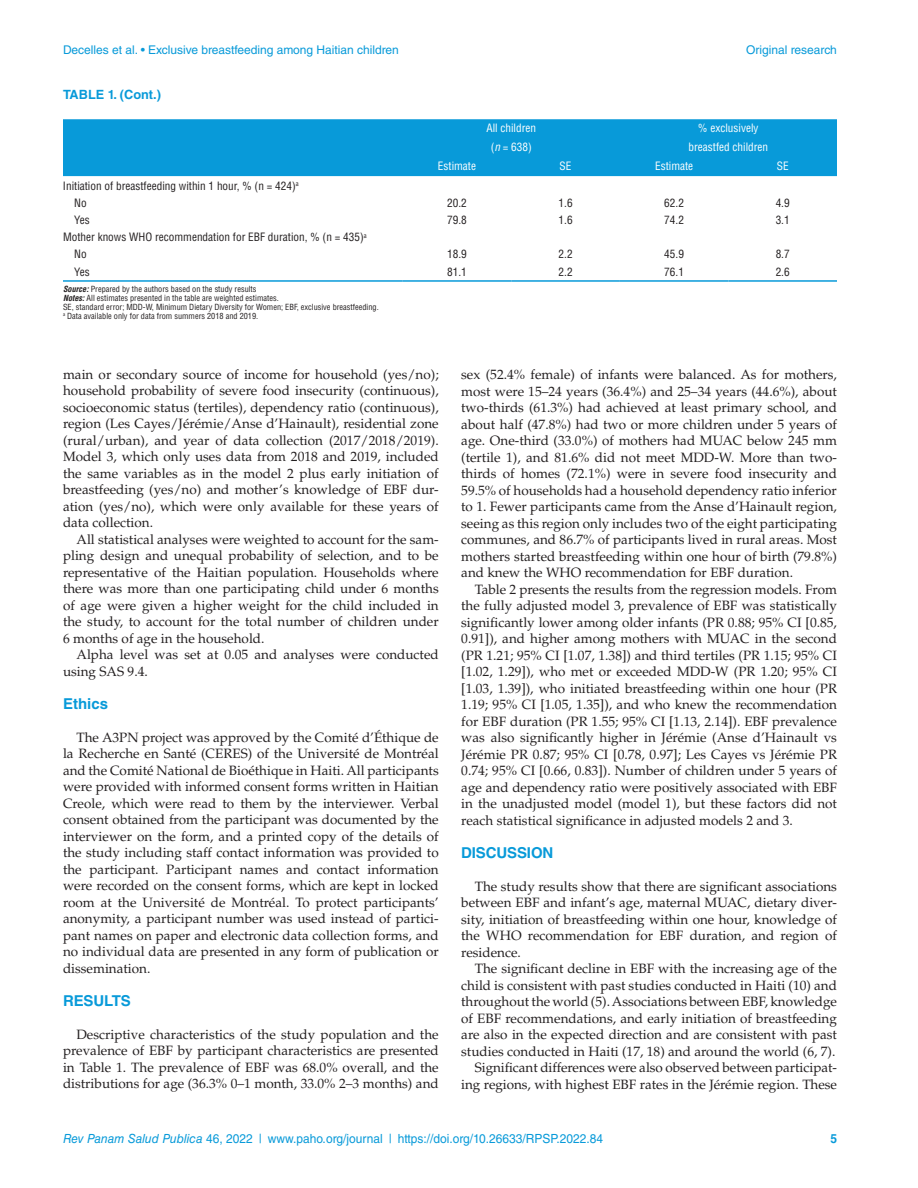
<style>
.page{position:relative;width:918px;height:1188px;background:#fff}
.page>*{position:absolute;margin:0;border:0;box-sizing:border-box;transform-origin:0 0}
.t1{font:700 15px "Helvetica LT Std";letter-spacing:-.01em;color:#089ad9}
.t2{font:13.5px/16.5px "Palatino LT Std";color:#231f20;text-align:justify}
.t3{font:700 12.75px "Helvetica LT Std";color:#089ad9}
.t4{font:12.6px "Helvetica LT Std";color:#089ad9;scale:.95 1}
.t5{font:700 12.6px "Helvetica LT Std";color:#089ad9;scale:.95 1}
.t6{font:12px "Helvetica LT Std";color:#089ad9}
.t7{font:condensed 11.25px/17.2px "Helvetica LT Std";color:#231f20}
.t8{font:condensed 11.25px "Helvetica LT Std";color:#fff}
.t9{font:condensed 8.25px/9px "Helvetica LT Std";color:#231f20}
.s1{font-style:italic}
.s2{font-weight:700;font-style:italic}
</style>
<div class="page">
<div style="left:63px;top:119px;width:774px;height:57px;background:#089ad9"></div>
<hr style="left:63px;top:280px;width:340px;height:2px;background:#089ad9">
<hr style="left:403px;top:280px;width:108px;height:2px;background:#089ad9">
<hr style="left:511px;top:280px;width:109px;height:2px;background:#089ad9">
<hr style="left:620px;top:280px;width:108px;height:2px;background:#089ad9">
<hr style="left:728px;top:280px;width:109px;height:2px;background:#089ad9">
<p class="t6" style="left:63px;top:43px;width:337px">Decelles et al. • Exclusive breastfeeding among Haitian children</p>
<p class="t6" style="left:746px;top:43px;width:92px">Original research</p>
<p class="t3" style="left:63px;top:87px;width:100px">TABLE 1. (Cont.)</p>
<p class="t7" style="left:74px;top:177px;width:226px;text-indent:-11px">Initiation of breastfeeding within 1 hour, % (n = 424)<sup>a<br></sup>No</p>
<p class="t8" style="left:486px;top:121px;width:51px">All children</p>
<p class="t8" style="left:698px;top:121px;width:62px">% exclusively</p>
<p class="t8" style="left:491px;top:140px;width:43px">(<span class="s1">n</span> = 638)</p>
<p class="t8" style="left:689px;top:140px;width:81px">breastfed children</p>
<p class="t8" style="left:438px;top:159px;width:40px">Estimate</p>
<p class="t8" style="left:560px;top:159px;width:13px">SE</p>
<p class="t8" style="left:655px;top:159px;width:40px">Estimate</p>
<p class="t8" style="left:777px;top:159px;width:13px">SE</p>
<p class="t7" style="left:447px;top:194px;width:21px">20.2</p>
<p class="t7" style="left:559px;top:194px;width:16px">1.6</p>
<p class="t7" style="left:664px;top:194px;width:21px">62.2</p>
<p class="t7" style="left:776px;top:194px;width:16px">4.9</p>
<p class="t7" style="left:74px;top:211px;width:17px">Yes</p>
<p class="t7" style="left:447px;top:211px;width:21px">79.8</p>
<p class="t7" style="left:559px;top:211px;width:16px">1.6</p>
<p class="t7" style="left:664px;top:211px;width:21px">74.2</p>
<p class="t7" style="left:776px;top:211px;width:16px">3.1</p>
<p class="t7" style="left:74px;top:228px;width:294px;text-indent:-11px">Mother knows WHO recommendation for EBF duration, % (n = 435)<sup>a<br></sup>No</p>
<p class="t7" style="left:447px;top:246px;width:21px">18.9</p>
<p class="t7" style="left:559px;top:246px;width:16px">2.2</p>
<p class="t7" style="left:664px;top:246px;width:21px">45.9</p>
<p class="t7" style="left:776px;top:246px;width:16px">8.7</p>
<p class="t7" style="left:74px;top:263px;width:17px">Yes</p>
<p class="t7" style="left:447px;top:263px;width:21px">81.1</p>
<p class="t7" style="left:559px;top:263px;width:16px">2.2</p>
<p class="t7" style="left:664px;top:263px;width:21px">76.1</p>
<p class="t7" style="left:776px;top:263px;width:16px">2.6</p>
<p class="t9" style="left:63px;top:285px;width:317px"><span class="s2">Source:</span> Prepared by the authors based on the study results<br><span class="s2">Notes:</span> All estimates presented in the table are weighted estimates.<br>SE, standard error; MDD-W, Minimum Dietary Diversity for Women; EBF, exclusive breastfeeding. <sup>a</sup> Data available only for data from summers 2018 and 2019.</p>
<p class="t2" style="left:63px;top:366px;width:377px">main or secondary source of income for household (yes/no); household probability of severe food insecurity (continuous), socioeconomic status (tertiles), dependency ratio (continuous), region (Les Cayes/Jérémie/Anse d’Hainault), residential zone (rural/urban), and year of data collection (2017/2018/2019).<br>Model 3, which only uses data from 2018 and 2019, included the same variables as in the model 2 plus early initiation of breastfeeding (yes/no) and mother’s knowledge of EBF dur&shy;ation (yes/no), which were only available for these years of data collection.</p>
<p class="t2" style="left:63px;top:531px;width:377px;text-indent:14px">All statistical analyses were weighted to account for the sam&shy;pling design and unequal probability of selection, and to be representative of the Haitian population. Households where there was more than one participating child under 6 months of age were given a higher weight for the child included in the study, to account for the total number of children under 6 months of age in the household.</p>
<p class="t2" style="left:63px;top:647px;width:377px;text-indent:14px">Alpha level was set at 0.05 and analyses were conducted using SAS 9.4.</p>
<p class="t1" style="left:63px;top:695px;width:47px">Ethics</p>
<p class="t2" style="left:63px;top:729px;width:377px;text-indent:14px">The A3PN project was approved by the Comité d’Éthique de la Recherche en Santé (CERES) of the Université de Montréal and the Comité National de Bioéthique in Haiti. All participants were provided with informed consent forms written in Haitian Creole, which were read to them by the interviewer. Verbal consent obtained from the participant was documented by the interviewer on the form, and a printed copy of the details of the study including staff contact information was provided to the participant. Participant names and contact information were recorded on the consent forms, which are kept in locked room at the Université de Montréal. To protect participants’ anonymity, a participant number was used instead of partici&shy;pant names on paper and electronic data collection forms, and no individual data are presented in any form of publication or dissemination.</p>
<p class="t1" style="left:63px;top:992px;width:69px">RESULTS</p>
<p class="t2" style="left:63px;top:1026px;width:377px;text-indent:14px">Descriptive characteristics of the study population and the prevalence of EBF by participant characteristics are presented in Table 1. The prevalence of EBF was 68.0% overall, and the distributions for age (36.3% 0–1 month, 33.0% 2–3 months) and</p>
<p class="t2" style="left:461px;top:367px;width:377px">sex (52.4% female) of infants were balanced. As for mothers, most were 15–24 years (36.4%) and 25–34 years (44.6%), about two-thirds (61.3%) had achieved at least primary school, and about half (47.8%) had two or more children under 5 years of age. One-third (33.0%) of mothers had MUAC below 245 mm (tertile 1), and 81.6% did not meet MDD-W. More than two&shy;thirds of homes (72.1%) were in severe food insecurity and 59.5% of households had a household dependency ratio inferior to 1. Fewer participants came from the Anse d’Hainault region, seeing as this region only includes two of the eight participating communes, and 86.7% of participants lived in rural areas. Most mothers started breastfeeding within one hour of birth (79.8%) and knew the WHO recommendation for EBF duration.</p>
<p class="t2" style="left:461px;top:581px;width:377px;text-indent:14px">Table 2 presents the results from the regression models. From the fully adjusted model 3, prevalence of EBF was statistically significantly lower among older infants (PR 0.88; 95% CI [0.85, 0.91]), and higher among mothers with MUAC in the second (PR 1.21; 95% CI [1.07, 1.38]) and third tertiles (PR 1.15; 95% CI [1.02, 1.29]), who met or exceeded MDD-W (PR 1.20; 95% CI [1.03, 1.39]), who initiated breastfeeding within one hour (PR 1.19; 95% CI [1.05, 1.35]), and who knew the recommendation for EBF duration (PR 1.55; 95% CI [1.13, 2.14]). EBF prevalence was also significantly higher in Jérémie (Anse d’Hainault vs Jérémie PR 0.87; 95% CI [0.78, 0.97]; Les Cayes vs Jérémie PR 0.74; 95% CI [0.66, 0.83]). Number of children under 5 years of age and dependency ratio were positively associated with EBF in the unadjusted model (model 1), but these factors did not reach statistical significance in adjusted models 2 and 3.</p>
<p class="t1" style="left:461px;top:843px;width:94px">DISCUSSION</p>
<p class="t2" style="left:461px;top:878px;width:377px;text-indent:14px">The study results show that there are significant associations between EBF and infant’s age, maternal MUAC, dietary diver&shy;sity, initiation of breastfeeding within one hour, knowledge of the WHO recommendation for EBF duration, and region of residence.</p>
<p class="t2" style="left:461px;top:961px;width:377px;text-align:right">The significant decline in EBF with the increasing age of the child is consistent with past studies conducted in Haiti (10) and throughout the world (5). Associations between EBF, knowledge of EBF recommendations, and early initiation of breastfeeding are also in the expected direction and are consistent with past studies conducted in Haiti (17, 18) and around the world (6, 7).<br>Significant differences were also observed between participat&shy;ing regions, with highest EBF rates in the Jérémie region. These</p>
<p class="t4" style="left:63px;top:1131px;width:570px"><span class="s1">Rev Panam Salud Publica</span> 46, 2022 | www.paho.org/journal | https://doi.org/10.26633/RPSP.2022.84</p>
<p class="t5" style="left:830px;top:1131px;width:9px">5</p>
</div>
